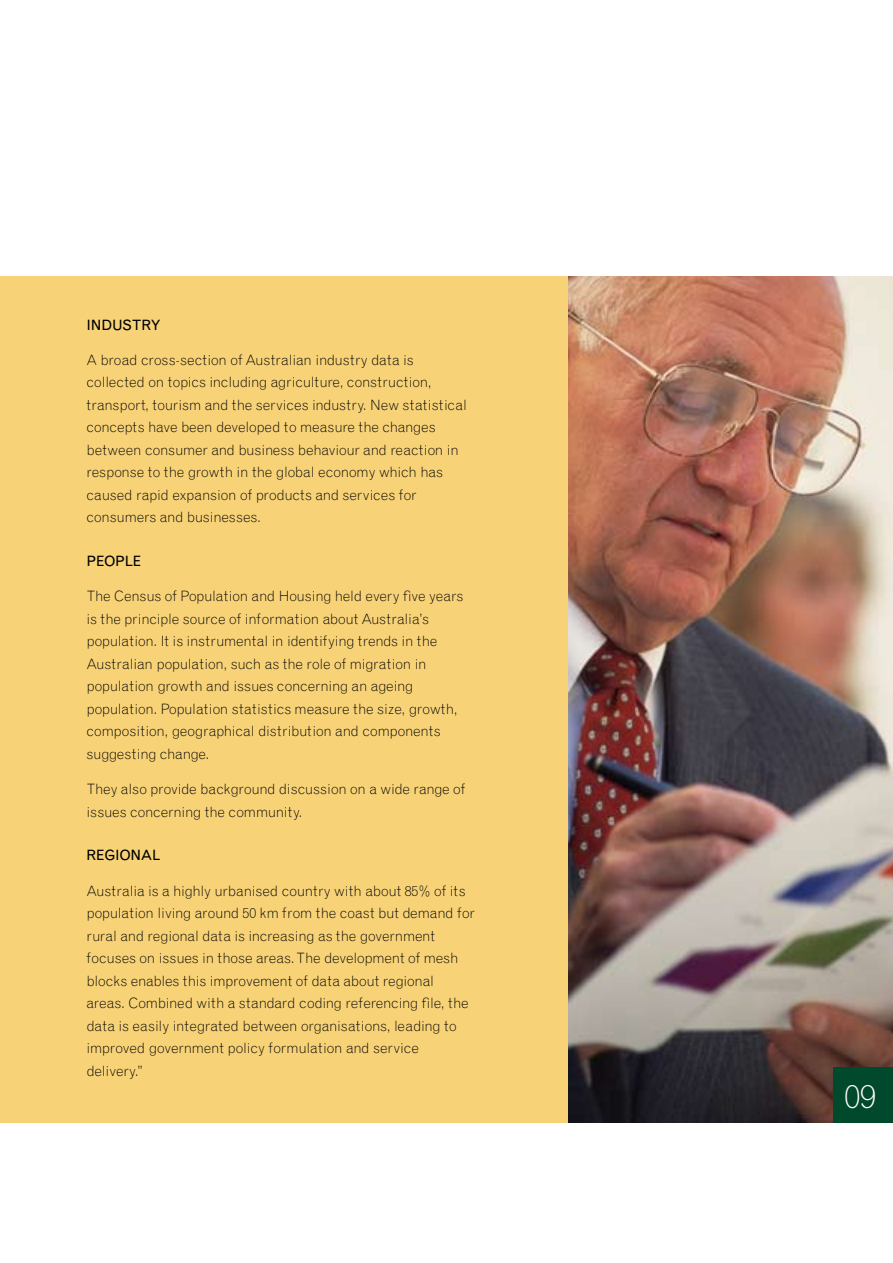
<style>
.page{position:relative;width:893px;height:1263px;background:#fff}
.page>*{position:absolute;margin:0;border:0;box-sizing:border-box;transform-origin:0 0}
.t1{font:300 33px "Grotesque";color:#fff}
.t2{font:300 14.25px/22.5px "Grotesque";letter-spacing:-.01em;color:#000}
.t3{font:14.25px "Grotesque";letter-spacing:-.025em;color:#000}
</style>
<div class="page">
<div style="left:0;top:276px;width:893px;height:847px;background:#f7d277"></div>
<img style="left:568px;top:276px;width:325px;height:847px">
<div style="left:833px;top:1067px;width:60px;height:56px;background:#00492c"></div>
<p class="t3" style="left:86px;top:316px;width:15px">INDUSTR</p>
<p class="t3" style="left:151px;top:316px;width:11px">Y</p>
<p class="t2" style="left:86px;top:349px;width:382px">A broad cross-section of Australian industry data is collected on topics including agriculture, construction, transport, tourism and the services industry. New statistical concepts have been developed to measure the changes between consumer and business behaviour and reaction in response to the growth in the global economy which has caused rapid expansion of products and services for consumers and businesses.</p>
<p class="t3" style="left:86px;top:553px;width:18px">PEOPLE</p>
<p class="t2" style="left:86px;top:585px;width:378px">The Census of Population and Housing held every five years is the principle source of information about Australia’s population. It is instrumental in identifying trends in the Australian population, such as the role of migration in population growth and issues concerning an ageing population. Population statistics measure the size, growth, composition, geographical distribution and components suggesting change.</p>
<p class="t2" style="left:86px;top:778px;width:380px">They also provide background discussion on a wide range of issues concerning the community.</p>
<p class="t3" style="left:86px;top:847px;width:39px">REGIONAL</p>
<p class="t2" style="left:86px;top:879px;width:390px">Australia is a highly urbanised country with about 85% of its population living around 50 km from the coast but demand for rural and regional data is increasing as the government focuses on issues in those areas. The development of mesh blocks enables this improvement of data about regional areas. Combined with a standard coding referencing file, the data is easily integrated between organisations, leading to improved government policy formulation and service delivery.”</p>
<h1 class="t1" style="left:845px;top:1076px;width:17px">0</h1>
</div>
